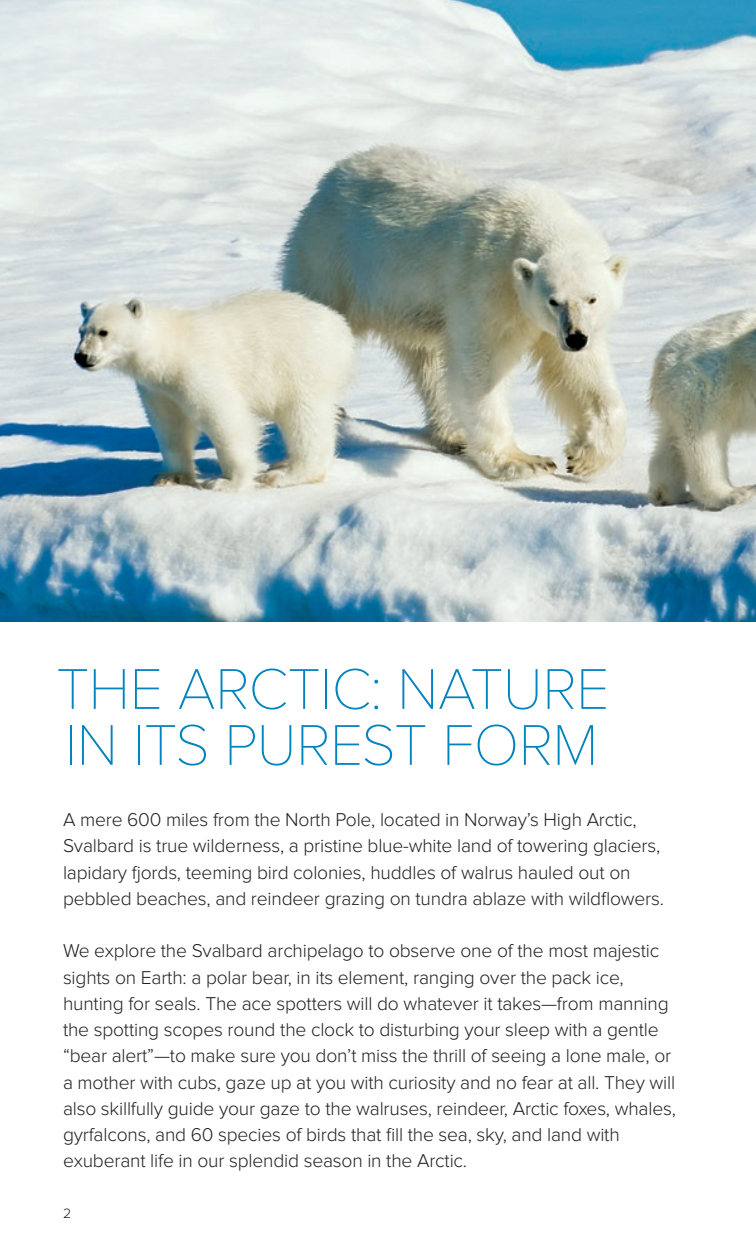
<style>
.page{position:relative;width:756px;height:1260px;background:#fff}
.page>*{position:absolute;margin:0;border:0;box-sizing:border-box;transform-origin:0 0}
.t1{font:100 59.5px/56px "Proxima Nova";letter-spacing:-.01em;color:#0083bf}
.t2{font:300 19.25px/26.2px "Proxima Nova";letter-spacing:-.01em;color:#231f20}
.t3{font:300 14px "Proxima Nova";color:#231f20}
</style>
<div class="page">
<img style="left:0;top:0;width:756px;height:622px">
<h1 class="t1" style="left:56px;top:662px;width:555px">THE ARCTIC: NATURE<br>IN ITS PUREST FORM</h1>
<p class="t2" style="left:63px;top:807px;width:603px">A mere 600 miles from the North Pole, located in Norway’s High Arctic, Svalbard is true wilderness, a pristine blue-white land of towering glaciers, lapidary fjords, teeming bird colonies, huddles of walrus hauled out on pebbled beaches, and reindeer grazing on tundra ablaze with wildflowers.</p>
<p class="t2" style="left:63px;top:938px;width:614px">We explore the Svalbard archipelago to observe one of the most majestic sights on Earth: a polar bear, in its element, ranging over the pack ice, hunting for seals. The ace spotters will do whatever it takes—from manning the spotting scopes round the clock to disturbing your sleep with a gentle “bear alert”—to make sure you don’t miss the thrill of seeing a lone male, or a mother with cubs, gaze up at you with curiosity and no fear at all. They will also skillfully guide your gaze to the walruses, reindeer, Arctic foxes, whales, gyrfalcons, and 60 species of birds that fill the sea, sky, and land with exuberant life in our splendid season in the Arctic.</p>
<p class="t3" style="left:63px;top:1206px;width:10px">2</p>
</div>
